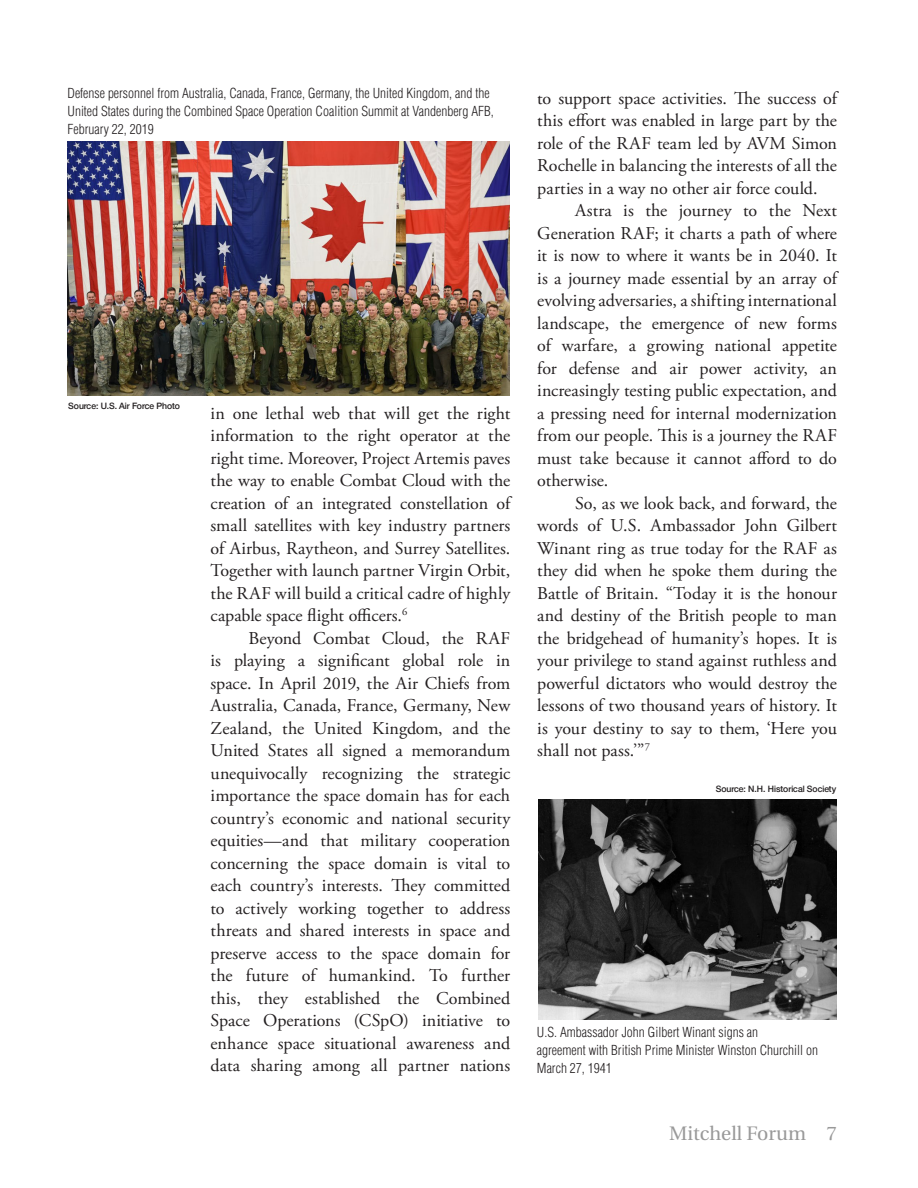
<style>
.page{position:relative;width:918px;height:1188px;background:#fff}
.page>*{position:absolute;margin:0;border:0;box-sizing:border-box;transform-origin:0 0}
.t1{font:19.5px "Heuristica";color:#999}
.Body_Text{font:18px/22.5px "Adobe Garamond Pro";color:#231f20;text-align:justify}
.Captions{font:300 condensed 13.5px/18px "Helvetica";color:#231f20}
.Source_Caption{font:500 9px "Helvetica";color:#231f20}
</style>
<div class="page">
<img style="left:68px;top:142px;width:442px;height:254px">
<img style="left:538px;top:799px;width:299px;height:221px">
<p class="Captions" style="left:68px;top:84px;width:428px">Defense personnel from Australia, Canada, France, Germany, the United Kingdom, and the<br>United States during the Combined Space Operation Coalition Summit at Vandenberg AFB,<br>February 22, 2019</p>
<p class="Source_Caption" style="left:68px;top:401px;width:113px">Source: U.S. Air Force Photo</p>
<p class="Body_Text" style="left:211px;top:402px;width:301px">in one lethal web that will get the right information to the right operator at the right time. Moreover, Project Artemis paves the way to enable Combat Cloud with the creation of an integrated constellation of small satellites with key industry partners of Airbus, Raytheon, and Surrey Satellites.<br>Together with launch partner Virgin Orbit, the RAF will build a critical cadre of highly capable space flight officers.<sup>6</sup></p>
<p class="Body_Text" style="left:211px;top:627px;width:301px;text-indent:38px">Beyond Combat Cloud, the RAF is playing a significant global role in space. In April 2019, the Air Chiefs from Australia, Canada, France, Germany, New Zealand, the United Kingdom, and the United States all signed a memorandum unequivocally recognizing the strategic importance the space domain has for each country’s economic and national security equities—and that military cooperation concerning the space domain is vital to each country’s interests. They committed to actively working together to address threats and shared interests in space and preserve access to the space domain for the future of humankind. To further this, they established the Combined Space Operations (CSpO) initiative to enhance space situational awareness and data sharing among all partner nations</p>
<p class="Body_Text" style="left:537px;top:87px;width:301px">to support space activities. The success of this effort was enabled in large part by the role of the RAF team led by AVM Simon Rochelle in balancing the interests of all the parties in a way no other air force could.</p>
<p class="Body_Text" style="left:537px;top:200px;width:301px;text-indent:38px">Astra is the journey to the Next Generation RAF; it charts a path of where it is now to where it wants be in 2040. It is a journey made essential by an array of evolving adversaries, a shifting international landscape, the emergence of new forms of warfare, a growing national appetite for defense and air power activity, an increasingly testing public expectation, and a pressing need for internal modernization from our people. This is a journey the RAF must take because it cannot afford to do otherwise.</p>
<p class="Body_Text" style="left:537px;top:492px;width:301px;text-indent:38px">So, as we look back, and forward, the words of U.S. Ambassador John Gilbert Winant ring as true today for the RAF as they did when he spoke them during the Battle of Britain. “Today it is the honour and destiny of the British people to man the bridgehead of humanity’s hopes. It is your privilege to stand against ruthless and powerful dictators who would destroy the lessons of two thousand years of history. It is your destiny to say to them, ‘Here you shall not pass.’”<sup>7</sup></p>
<p class="Source_Caption" style="left:716px;top:783px;width:122px">Source: N.H. Historical Society</p>
<p class="Captions" style="left:537px;top:1023px;width:283px">U.S. Ambassador John Gilbert Winant signs an<br>agreement with British Prime Minister Winston Churchill on<br>March 27, 1941</p>
<p class="t1" style="left:669px;top:1118px;width:169px">Mitchell Forum 7</p>
</div>
